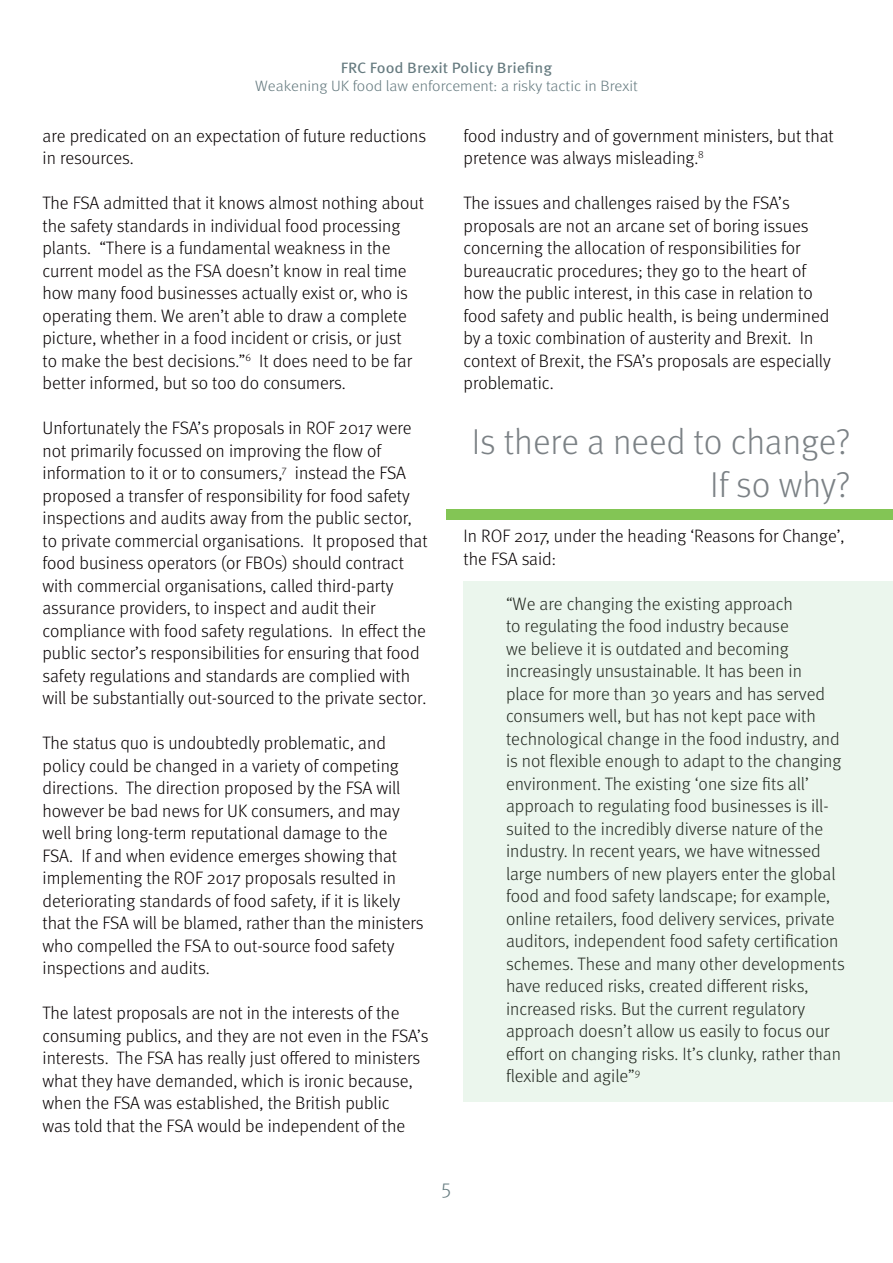
<style>
.page{position:relative;width:893px;height:1263px;background:#fff}
.page>*{position:absolute;margin:0;border:0;box-sizing:border-box;transform-origin:0 0}
.t1{font:300 36px/43.2px "Meta OT";color:#7c8286;text-align:right}
.t2{font:300 21px "Meta OT";color:#677d81}
.t3{font:300 18px/22.5px "Meta OT";color:#090304}
.t4{font:300 15px "Meta OT";color:#667b80;scale:1.08 1}
.t5{font:15px "Meta OT";color:#667b80;scale:1.08 1}
</style>
<div class="page">
<div style="left:446px;top:509px;width:447px;height:11px;background:#83c555"></div>
<div style="left:463px;top:581px;width:430px;height:520px;background:#ebf6ed"></div>
<p class="t5" style="left:341px;top:59px;width:197px">FRC Food Brexit Policy Briefing</p>
<p class="t4" style="left:255px;top:77px;width:356px">Weakening UK food law enforcement: a risky tactic in Brexit</p>
<p class="t3" style="left:43px;top:125px;width:385px">are predicated on an expectation of future reductions in resources.</p>
<p class="t3" style="left:43px;top:192px;width:383px">The FSA admitted that it knows almost nothing about the safety standards in individual food processing plants. “There is a fundamental weakness in the current model as the FSA doesn’t know in real time how many food businesses actually exist or, who is operating them. We aren’t able to draw a complete picture, whether in a food incident or crisis, or just<br>to make the best decisions.”<sup>6</sup> It does need to be far better informed, but so too do consumers.</p>
<p class="t3" style="left:43px;top:417px;width:387px">Unfortunately the FSA’s proposals in ROF 2017 were not primarily focussed on improving the flow of information to it or to consumers,<sup>7</sup> instead the FSA proposed a transfer of responsibility for food safety inspections and audits away from the public sector, to private commercial organisations. It proposed that food business operators (or FBOs) should contract with commercial organisations, called third-party assurance providers, to inspect and audit their compliance with food safety regulations. In effect the public sector’s responsibilities for ensuring that food safety regulations and standards are complied with will be substantially out-sourced to the private sector.</p>
<p class="t3" style="left:43px;top:732px;width:383px">The status quo is undoubtedly problematic, and policy could be changed in a variety of competing directions. The direction proposed by the FSA will however be bad news for UK consumers, and may well bring long-term reputational damage to the<br>FSA. If and when evidence emerges showing that implementing the ROF 2017 proposals resulted in deteriorating standards of food safety, if it is likely that the FSA will be blamed, rather than the ministers who compelled the FSA to out-source food safety inspections and audits.</p>
<p class="t3" style="left:43px;top:1002px;width:388px">The latest proposals are not in the interests of the consuming publics, and they are not even in the FSA’s interests. The FSA has really just offered to ministers what they have demanded, which is ironic because, when the FSA was established, the British public<br>was told that the FSA would be independent of the</p>
<p class="t3" style="left:463px;top:125px;width:372px">food industry and of government ministers, but that pretence was always misleading.<sup>8</sup></p>
<p class="t3" style="left:463px;top:192px;width:369px">The issues and challenges raised by the FSA’s proposals are not an arcane set of boring issues concerning the allocation of responsibilities for bureaucratic procedures; they go to the heart of how the public interest, in this case in relation to food safety and public health, is being undermined by a toxic combination of austerity and Brexit. In context of Brexit, the FSA’s proposals are especially problematic.</p>
<h1 class="t1" style="left:472px;top:421px;width:380px">Is there a need to change?<br>If so why?</h1>
<p class="t3" style="left:463px;top:525px;width:383px">In ROF 2017, under the heading ‘Reasons for Change’, the FSA said:</p>
<p class="t3" style="left:506px;top:593px;width:340px">“We are changing the existing approach<br>to regulating the food industry because<br>we believe it is outdated and becoming increasingly unsustainable. It has been in place for more than 30 years and has served consumers well, but has not kept pace with technological change in the food industry, and is not flexible enough to adapt to the changing environment. The existing ‘one size fits all’ approach to regulating food businesses is ill&shy;suited to the incredibly diverse nature of the industry. In recent years, we have witnessed large numbers of new players enter the global food and food safety landscape; for example, online retailers, food delivery services, private auditors, independent food safety certification schemes. These and many other developments have reduced risks, created different risks, increased risks. But the current regulatory approach doesn’t allow us easily to focus our effort on changing risks. It’s clunky, rather than flexible and agile”<sup>9</sup></p>
<p class="t2" style="left:442px;top:1174px;width:11px">5</p>
</div>
